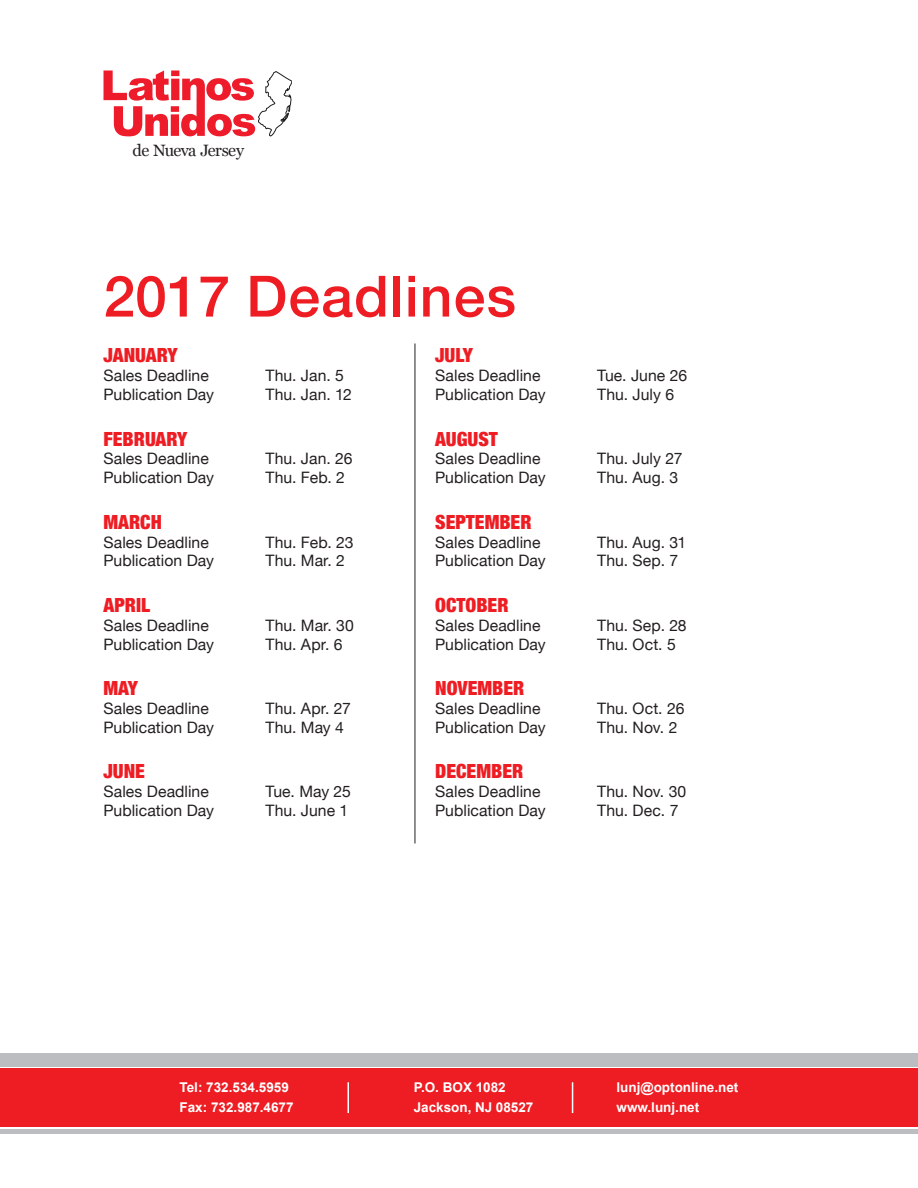
<style>
.page{position:relative;width:918px;height:1188px;background:#fff}
.page>*{position:absolute;margin:0;border:0;box-sizing:border-box;transform-origin:0 0}
.t1{font:500 57px "Helvetica Neue";letter-spacing:.02em;color:#ee1d23}
.t2{font:900 condensed 19.5px "Helvetica Neue";color:#ee1d23}
.t3{font:16.35px "Georgia";letter-spacing:-.035em;color:#231f20}
.t4{font:15.75px "Helvetica Neue";letter-spacing:.005em;color:#231f20}
.t5{font:700 13.5px/19.5px "Arial";color:#fff}
</style>
<div class="page">
<svg style="left:104px;top:70px;width:188px;height:66px"></svg>
<div style="left:0;top:1068px;width:918px;height:59px;background:#ee1d23"></div>
<div style="left:0;top:1053px;width:918px;height:13px;background:#bcbdc0"></div>
<div style="left:0;top:1129px;width:918px;height:5px;background:#bcbdc0"></div>
<hr style="left:347px;top:1082px;width:2px;height:31px;background:#fff">
<hr style="left:572px;top:1082px;width:1px;height:31px;background:#fff">
<hr style="left:415px;top:344px;width:1px;height:499px;background:#231f20">
<p class="t3" style="left:132px;top:139px;width:113px">de Nueva Jersey</p>
<h1 class="t1" style="left:104px;top:250px;width:414px">2017 Deadlines</h1>
<p class="t2" style="left:104px;top:339px;width:76px">JANUARY</p>
<p class="t4" style="left:104px;top:364px;width:107px">Sales Deadline</p>
<p class="t4" style="left:266px;top:364px;width:80px">Thu. Jan. 5</p>
<p class="t4" style="left:104px;top:383px;width:112px">Publication Day</p>
<p class="t4" style="left:266px;top:383px;width:88px">Thu. Jan. 12</p>
<p class="t2" style="left:104px;top:423px;width:85px">FEBRUARY</p>
<p class="t4" style="left:104px;top:447px;width:107px">Sales Deadline</p>
<p class="t4" style="left:266px;top:447px;width:88px">Thu. Jan. 26</p>
<p class="t4" style="left:104px;top:466px;width:112px">Publication Day</p>
<p class="t4" style="left:266px;top:466px;width:81px">Thu. Feb. 2</p>
<p class="t2" style="left:104px;top:506px;width:60px">MARCH</p>
<p class="t4" style="left:104px;top:531px;width:107px">Sales Deadline</p>
<p class="t4" style="left:266px;top:531px;width:90px">Thu. Feb. 23</p>
<p class="t4" style="left:104px;top:549px;width:112px">Publication Day</p>
<p class="t4" style="left:266px;top:549px;width:81px">Thu. Mar. 2</p>
<p class="t2" style="left:104px;top:589px;width:48px">APRIL</p>
<p class="t4" style="left:104px;top:614px;width:107px">Sales Deadline</p>
<p class="t4" style="left:266px;top:614px;width:90px">Thu. Mar. 30</p>
<p class="t4" style="left:104px;top:633px;width:112px">Publication Day</p>
<p class="t4" style="left:266px;top:633px;width:79px">Thu. Apr. 6</p>
<p class="t2" style="left:104px;top:672px;width:36px">MAY</p>
<p class="t4" style="left:104px;top:697px;width:107px">Sales Deadline</p>
<p class="t4" style="left:266px;top:697px;width:87px">Thu. Apr. 27</p>
<p class="t4" style="left:104px;top:716px;width:112px">Publication Day</p>
<p class="t4" style="left:266px;top:716px;width:80px">Thu. May 4</p>
<p class="t2" style="left:104px;top:755px;width:43px">JUNE</p>
<p class="t4" style="left:104px;top:780px;width:107px">Sales Deadline</p>
<p class="t4" style="left:266px;top:780px;width:87px">Tue. May 25</p>
<p class="t4" style="left:104px;top:799px;width:112px">Publication Day</p>
<p class="t4" style="left:266px;top:799px;width:84px">Thu. June 1</p>
<p class="t2" style="left:435px;top:339px;width:39px">JULY</p>
<p class="t4" style="left:435px;top:364px;width:107px">Sales Deadline</p>
<p class="t4" style="left:597px;top:364px;width:91px">Tue. June 26</p>
<p class="t4" style="left:435px;top:383px;width:112px">Publication Day</p>
<p class="t4" style="left:597px;top:383px;width:78px">Thu. July 6</p>
<p class="t2" style="left:435px;top:423px;width:64px">AUGUST</p>
<p class="t4" style="left:435px;top:447px;width:107px">Sales Deadline</p>
<p class="t4" style="left:597px;top:447px;width:87px">Thu. July 27</p>
<p class="t4" style="left:435px;top:466px;width:112px">Publication Day</p>
<p class="t4" style="left:597px;top:466px;width:82px">Thu. Aug. 3</p>
<p class="t2" style="left:435px;top:506px;width:98px">SEPTEMBER</p>
<p class="t4" style="left:435px;top:531px;width:107px">Sales Deadline</p>
<p class="t4" style="left:597px;top:531px;width:91px">Thu. Aug. 31</p>
<p class="t4" style="left:435px;top:549px;width:112px">Publication Day</p>
<p class="t4" style="left:597px;top:549px;width:82px">Thu. Sep. 7</p>
<p class="t2" style="left:435px;top:589px;width:75px">OCTOBER</p>
<p class="t4" style="left:435px;top:614px;width:107px">Sales Deadline</p>
<p class="t4" style="left:597px;top:614px;width:91px">Thu. Sep. 28</p>
<p class="t4" style="left:435px;top:633px;width:112px">Publication Day</p>
<p class="t4" style="left:597px;top:633px;width:80px">Thu. Oct. 5</p>
<p class="t2" style="left:435px;top:672px;width:91px">NOVEMBER</p>
<p class="t4" style="left:435px;top:697px;width:107px">Sales Deadline</p>
<p class="t4" style="left:597px;top:697px;width:89px">Thu. Oct. 26</p>
<p class="t4" style="left:435px;top:716px;width:112px">Publication Day</p>
<p class="t4" style="left:597px;top:716px;width:82px">Thu. Nov. 2</p>
<p class="t2" style="left:435px;top:755px;width:90px">DECEMBER</p>
<p class="t4" style="left:435px;top:780px;width:107px">Sales Deadline</p>
<p class="t4" style="left:597px;top:780px;width:91px">Thu. Nov. 30</p>
<p class="t4" style="left:435px;top:799px;width:112px">Publication Day</p>
<p class="t4" style="left:597px;top:799px;width:83px">Thu. Dec. 7</p>
<p class="t5" style="left:180px;top:1078px;width:116px">Tel: 732.534.5959<br>Fax: 732.987.4677</p>
<p class="t5" style="left:414px;top:1078px;width:121px">P.O. BOX 1082<br>Jackson, NJ 08527</p>
<p class="t5" style="left:617px;top:1078px;width:123px">lunj@optonline.net www.lunj.net</p>
</div>
